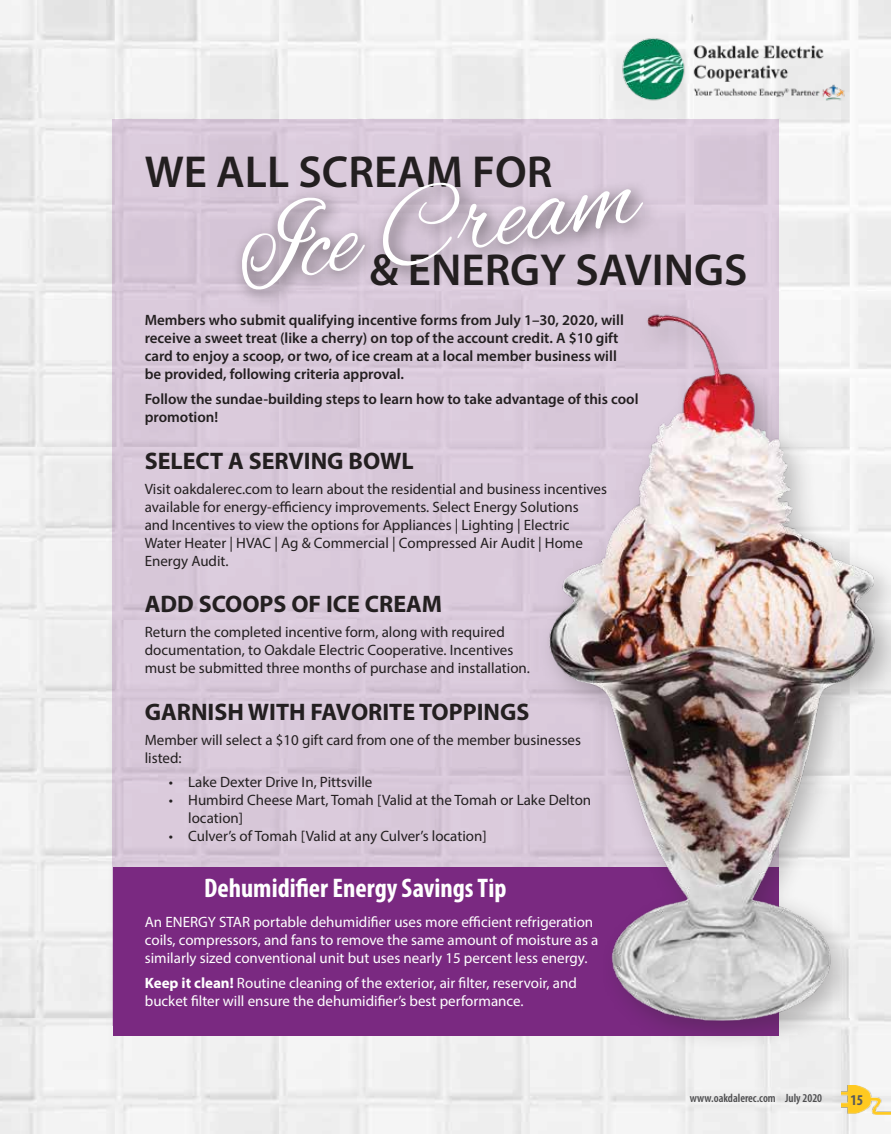
<style>
.page{position:relative;width:891px;height:1134px;background:#fff}
.page>*{position:absolute;margin:0;border:0;box-sizing:border-box;transform-origin:0 0}
.t1{font:108px "Alex Brush";color:#fff}
.t2{font:600 45px/98.6px "Myriad Pro";color:#231f20}
.t3{font:700 condensed 27px "Myriad Pro";color:#fff}
.t4{font:700 24px "Myriad Pro";color:#231f20}
.t5{font:15px/18px "Myriad Pro";color:#231f20}
.t6{font:15px/18px "Myriad Pro";color:#fff}
.t7{font:600 15px/18px "Myriad Pro";color:#231f20}
.t8{font:700 condensed 15px "Myriad Pro";color:#58595b}
.t9{font:600 condensed 12px "Myriad Pro";color:#4d4d4f}
.s1{font-weight:700}
</style>
<div class="page">
<div style="left:112px;top:119px;width:667px;height:907px;background:#d9c9db"></div>
<img style="left:618px;top:29px;width:246px;height:81px">
<img style="left:841px;top:1085px;width:50px;height:30px">
<div style="left:113px;top:867px;width:666px;height:169px;background:#7a2981"></div>
<img style="left:457px;top:266px;width:434px;height:782px">
<div style="left:232px;top:173px;width:429px;height:136px;background:#231f20;opacity:.75"></div>
<h2 class="t2" style="left:370px;top:121px;width:379px;text-indent:-225px">WE ALL SCREAM FOR<br>&amp; ENERGY SAVINGS</h2>
<h1 class="t1" style="left:228px;top:197px;width:405px;rotate:-9deg">Ice Cream</h1>
<p class="t7" style="left:145px;top:311px;width:481px">Members who submit qualifying incentive forms from July 1–30, 2020, will receive a sweet treat (like a cherry) on top of the account credit. A $10 gift card to enjoy a scoop, or two, of ice cream at a local member business will be provided, following criteria approval.</p>
<p class="t7" style="left:145px;top:390px;width:495px">Follow the sundae-building steps to learn how to take advantage of this cool promotion!</p>
<h3 class="t4" style="left:145px;top:445px;width:270px">SELECT A SERVING BOWL</h3>
<p class="t5" style="left:145px;top:479px;width:464px">Visit oakdalerec.com to learn about the residential and business incentives available for energy-efficiency improvements. Select Energy Solutions<br>and Incentives to view the options for Appliances | Lighting | Electric Water Heater | HVAC | Ag &amp; Commercial | Compressed Air Audit | Home Energy Audit.</p>
<h3 class="t4" style="left:145px;top:589px;width:299px">ADD SCOOPS OF ICE CREAM</h3>
<p class="t5" style="left:145px;top:623px;width:387px">Return the completed incentive form, along with required documentation, to Oakdale Electric Cooperative. Incentives must be submitted three months of purchase and installation.</p>
<h3 class="t4" style="left:145px;top:696px;width:386px">GARNISH WITH FAVORITE TOPPINGS</h3>
<p class="t5" style="left:145px;top:730px;width:438px">Member will select a $10 gift card from one of the member businesses listed:</p>
<p class="t5" style="left:169px;top:773px;width:205px">• Lake Dexter Drive In, Pittsville</p>
<p class="t5" style="left:188px;top:791px;width:405px;text-indent:-20px">• Humbird Cheese Mart, Tomah [Valid at the Tomah or Lake Delton location]</p>
<p class="t5" style="left:169px;top:827px;width:320px">• Culver’s of Tomah [Valid at any Culver’s location]</p>
<h3 class="t3" style="left:204px;top:871px;width:304px">Dehumidifier Energy Savings Tip</h3>
<p class="t6" style="left:145px;top:913px;width:455px">An ENERGY STAR portable dehumidifier uses more efficient refrigeration coils, compressors, and fans to remove the same amount of moisture as a similarly sized conventional unit but uses nearly 15 percent less energy.</p>
<p class="t6" style="left:145px;top:974px;width:434px"><span class="s1">Keep it clean!</span> Routine cleaning of the exterior, air filter, reservoir, and bucket filter will ensure the dehumidifier’s best performance.</p>
<p class="t9" style="left:690px;top:1091px;width:134px">www.oakdalerec.com July 2020</p>
<p class="t8" style="left:850px;top:1090px;width:14px">15</p>
</div>
